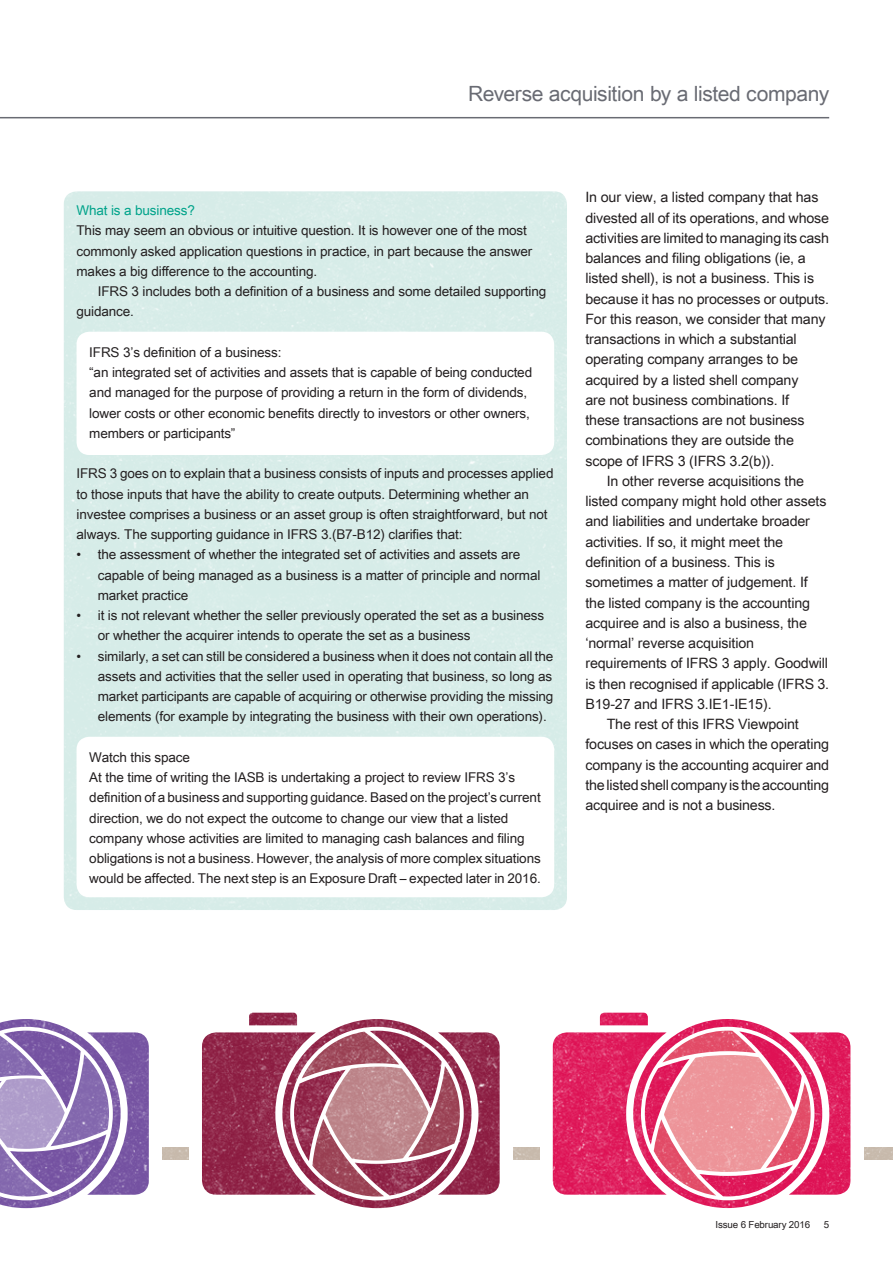
<style>
.page{position:relative;width:893px;height:1263px;background:#fff}
.page>*{position:absolute;margin:0;border:0;box-sizing:border-box;transform-origin:0 0}
.t1{font:21px "Arial Unicode MS";letter-spacing:-.02em;color:#696b73}
._9_5pt_Text{font:14.25px/20.2px "Arial Unicode MS";letter-spacing:-.01em;color:#231f20}
._9_5pt_Text-2{font:13.5px/20.2px "Arial Unicode MS";letter-spacing:-.01em;color:#231f20}
._9_5pt_Text-3{font:13.5px "Arial Unicode MS";letter-spacing:-.01em;color:#00a38a}
.t2{font:9.75px "Arial Unicode MS";letter-spacing:-.015em;color:#231f20}
</style>
<div class="page">
<img style="left:1px;top:117px;width:892px;height:1092px">
<img style="left:0;top:0;width:1px;height:1263px">
<hr style="left:0;top:117px;width:829px;height:1px;background:#696b73">
<div style="left:77px;top:332px;width:477px;height:123px;background:#fff;border-radius:13px"></div>
<div style="left:77px;top:737px;width:477px;height:160px;background:#fff;border-radius:13px"></div>
<p class="t1" style="left:468px;top:79px;width:363px">Reverse acquisition by a listed company</p>
<p class="_9_5pt_Text-3" style="left:77px;top:200px;width:120px">What is a business?</p>
<p class="_9_5pt_Text-2" style="left:77px;top:220px;width:457px">This may seem an obvious or intuitive question. It is however one of the most commonly asked application questions in practice, in part because the answer makes a big difference to the accounting.</p>
<p class="_9_5pt_Text-2" style="left:77px;top:281px;width:471px;text-indent:21px">IFRS 3 includes both a definition of a business and some detailed supporting guidance.</p>
<p class="_9_5pt_Text-2" style="left:89px;top:342px;width:194px">IFRS 3’s definition of a business:</p>
<p class="_9_5pt_Text-2" style="left:89px;top:362px;width:444px">“an integrated set of activities and assets that is capable of being conducted and managed for the purpose of providing a return in the form of dividends, lower costs or other economic benefits directly to investors or other owners, members or participants”</p>
<p class="_9_5pt_Text-2" style="left:77px;top:463px;width:478px">IFRS 3 goes on to explain that a business consists of inputs and processes applied to those inputs that have the ability to create outputs. Determining whether an investee comprises a business or an asset group is often straightforward, but not always. The supporting guidance in IFRS 3.(B7-B12) clarifies that:</p>
<p class="_9_5pt_Text-2" style="left:98px;top:544px;width:444px;text-indent:-21px">• the assessment of whether the integrated set of activities and assets are capable of being managed as a business is a matter of principle and normal market practice</p>
<p class="_9_5pt_Text-2" style="left:98px;top:605px;width:448px;text-indent:-21px">• it is not relevant whether the seller previously operated the set as a business or whether the acquirer intends to operate the set as a business</p>
<p class="_9_5pt_Text-2" style="left:98px;top:645px;width:457px;text-align:justify;text-indent:-21px">• similarly, a set can still be considered a business when it does not contain all the assets and activities that the seller used in operating that business, so long as market participants are capable of acquiring or otherwise providing the missing elements (for example by integrating the business with their own operations).</p>
<p class="_9_5pt_Text-2" style="left:89px;top:747px;width:102px">Watch this space</p>
<p class="_9_5pt_Text-2" style="left:89px;top:767px;width:453px">At the time of writing the IASB is undertaking a project to review IFRS 3’s definition of a business and supporting guidance. Based on the project’s current direction, we do not expect the outcome to change our view that a listed company whose activities are limited to managing cash balances and filing obligations is not a business. However, the analysis of more complex situations would be affected. The next step is an Exposure Draft – expected later in 2016.</p>
<p class="_9_5pt_Text" style="left:585px;top:187px;width:245px">In our view, a listed company that has divested all of its operations, and whose activities are limited to managing its cash balances and filing obligations (ie, a listed shell), is not a business. This is because it has no processes or outputs.<br>For this reason, we consider that many transactions in which a substantial operating company arranges to be acquired by a listed shell company<br>are not business combinations. If<br>these transactions are not business combinations they are outside the scope of IFRS 3 (IFRS 3.2(b)).</p>
<p class="_9_5pt_Text" style="left:585px;top:470px;width:245px;text-indent:21px">In other reverse acquisitions the listed company might hold other assets and liabilities and undertake broader activities. If so, it might meet the definition of a business. This is sometimes a matter of judgement. If the listed company is the accounting acquiree and is also a business, the ‘normal’ reverse acquisition requirements of IFRS 3 apply. Goodwill is then recognised if applicable (IFRS 3.<br>B19-27 and IFRS 3.IE1-IE15).</p>
<p class="_9_5pt_Text" style="left:585px;top:713px;width:245px;text-indent:21px">The rest of this IFRS Viewpoint focuses on cases in which the operating company is the accounting acquirer and the listed shell company is the accounting acquiree and is not a business.</p>
<p class="t2" style="left:716px;top:1218px;width:96px">Issue 6 February 2016</p>
<p class="t2" style="left:824px;top:1218px;width:7px">5</p>
</div>
